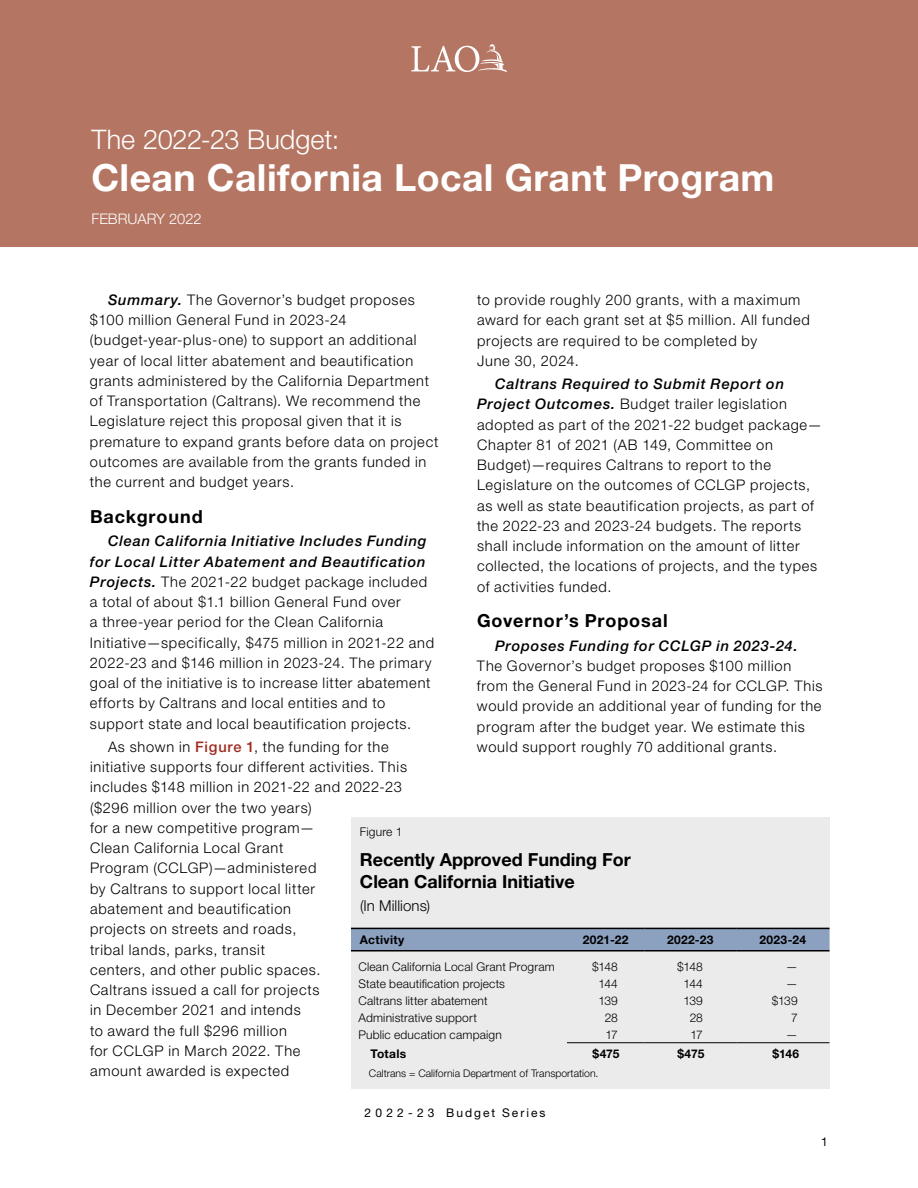
<style>
.page{position:relative;width:918px;height:1188px;background:#fff}
.page>*{position:absolute;margin:0;border:0;box-sizing:border-box;transform-origin:0 0}
.t1{font:700 37.5px "Helvetica Neue LT";letter-spacing:.01em;color:#fff}
.t2{font:300 27px "Helvetica Neue LT";color:#fff}
.t3{font:700 18px/21.6px "Helvetica Neue LT";color:#000}
.t4{font:700 18px "Helvetica Neue LT";letter-spacing:.05em;color:#000}
.t5{font:300 15px "Helvetica Neue LT";letter-spacing:.005em;color:#000}
.t6{font:300 14.7px/20.2px "Helvetica Neue LT";letter-spacing:.05em;color:#000}
.t7{font:italic 500 14.7px "Helvetica Neue LT";letter-spacing:.055em;color:#000}
.t8{font:300 14.7px "Helvetica Neue LT";letter-spacing:-.005em;color:#fff}
.t9{font:300 12px "Helvetica Neue LT";letter-spacing:.015em;color:#000}
.t10{font:700 12px "Helvetica Neue LT";letter-spacing:.025em;color:#000}
.t11{font:12px "Helvetica Neue LT";letter-spacing:.165em;color:#000}
.t12{font:300 10.5px "Helvetica Neue LT";color:#000}
.s1{font-weight:500;font-style:italic}
.s2{font-weight:500;color:#a02b22}
</style>
<div class="page">
<div style="left:351px;top:817px;width:479px;height:272px;background:#ebebec"></div>
<div style="left:351px;top:928px;width:479px;height:23px;background:#8ca0bf"></div>
<hr style="left:351px;top:928px;width:216px;height:1px;background:#000">
<hr style="left:567px;top:928px;width:77px;height:1px;background:#000">
<hr style="left:644px;top:928px;width:92px;height:1px;background:#000">
<hr style="left:736px;top:928px;width:93px;height:1px;background:#000">
<hr style="left:567px;top:1042px;width:77px;height:1px;background:#000">
<hr style="left:644px;top:1042px;width:92px;height:1px;background:#000">
<hr style="left:736px;top:1042px;width:93px;height:1px;background:#000">
<hr style="left:351px;top:950px;width:216px;height:2px;background:#000">
<hr style="left:567px;top:950px;width:77px;height:2px;background:#000">
<hr style="left:644px;top:950px;width:92px;height:2px;background:#000">
<hr style="left:736px;top:950px;width:93px;height:2px;background:#000">
<div style="left:0;top:0;width:918px;height:247px;background:#b47562"></div>
<svg style="left:411px;top:44px;width:96px;height:28px"></svg>
<h2 class="t2" style="left:92px;top:123px;width:249px">The 2022-23 Budget:</h2>
<h1 class="t1" style="left:92px;top:155px;width:685px">Clean California Local Grant Program</h1>
<p class="t8" style="left:92px;top:210px;width:112px">FEBRUARY 2022</p>
<p class="t6" style="left:90px;top:289px;width:350px;text-indent:18px"><span class="s1">Summary.</span> The Governor’s budget proposes $100 million General Fund in 2023-24 (budget-year-plus-one) to support an additional year of local litter abatement and beautification grants administered by the California Department of Transportation (Caltrans). We recommend the Legislature reject this proposal given that it is premature to expand grants before data on project outcomes are available from the grants funded in the current and budget years.</p>
<p class="t4" style="left:90px;top:506px;width:114px">Background</p>
<p class="t6" style="left:90px;top:531px;width:346px;text-indent:18px"><span class="s1">Clean California Initiative Includes Funding for Local Litter Abatement and Beautification Projects.</span> The 2021-22 budget package included a total of about $1.1 billion General Fund over<br>a three-year period for the Clean California Initiative—specifically, $475 million in 2021-22 and 2022-23 and $146 million in 2023-24. The primary goal of the initiative is to increase litter abatement efforts by Caltrans and local entities and to support state and local beautification projects.</p>
<p class="t6" style="left:90px;top:736px;width:319px;text-indent:18px">As shown in <span class="s2">Figure 1</span>, the funding for the initiative supports four different activities. This includes $148 million in 2021-22 and 2022-23 ($296 million over the two years)<br>for a new competitive program—<br>Clean California Local Grant<br>Program (CCLGP)—administered<br>by Caltrans to support local litter<br>abatement and beautification<br>projects on streets and roads,<br>tribal lands, parks, transit<br>centers, and other public spaces.<br>Caltrans issued a call for projects<br>in December 2021 and intends<br>to award the full $296 million<br>for CCLGP in March 2022. The<br>amount awarded is expected</p>
<p class="t6" style="left:477px;top:289px;width:334px">to provide roughly 200 grants, with a maximum award for each grant set at $5 million. All funded projects are required to be completed by<br>June 30, 2024.</p>
<p class="t6" style="left:477px;top:373px;width:347px;text-indent:18px"><span class="s1">Caltrans Required to Submit Report on Project Outcomes.</span> Budget trailer legislation adopted as part of the 2021-22 budget package— Chapter 81 of 2021 (AB 149, Committee on Budget)—requires Caltrans to report to the Legislature on the outcomes of CCLGP projects, as well as state beautification projects, as part of the 2022-23 and 2023-24 budgets. The reports shall include information on the amount of litter collected, the locations of projects, and the types of activities funded.</p>
<p class="t4" style="left:477px;top:610px;width:192px">Governor’s Proposal</p>
<p class="t7" style="left:495px;top:637px;width:304px">Proposes Funding for CCLGP in 2023-24.</p>
<p class="t6" style="left:477px;top:655px;width:347px">The Governor’s budget proposes $100 million from the General Fund in 2023-24 for CCLGP. This would provide an additional year of funding for the program after the budget year. We estimate this would support roughly 70 additional grants.</p>
<p class="t9" style="left:360px;top:824px;width:44px">Figure 1</p>
<p class="t3" style="left:360px;top:849px;width:272px">Recently Approved Funding For<br>Clean California Initiative</p>
<p class="t5" style="left:360px;top:896px;width:72px">(In Millions)</p>
<p class="t10" style="left:360px;top:933px;width:46px">Activity</p>
<p class="t10" style="left:583px;top:933px;width:47px">2021-22</p>
<p class="t10" style="left:667px;top:933px;width:48px">2022-23</p>
<p class="t10" style="left:759px;top:933px;width:48px">2023-24</p>
<p class="t9" style="left:358px;top:959px;width:198px">Clean California Local Grant Program</p>
<p class="t9" style="left:592px;top:959px;width:27px">$148</p>
<p class="t9" style="left:677px;top:959px;width:27px">$148</p>
<p class="t9" style="left:786px;top:959px;width:13px">—</p>
<p class="t9" style="left:358px;top:976px;width:148px">State beautification projects</p>
<p class="t9" style="left:599px;top:976px;width:21px">144</p>
<p class="t9" style="left:683px;top:976px;width:21px">144</p>
<p class="t9" style="left:786px;top:976px;width:13px">—</p>
<p class="t9" style="left:358px;top:993px;width:131px">Caltrans litter abatement</p>
<p class="t9" style="left:598px;top:993px;width:21px">139</p>
<p class="t9" style="left:683px;top:993px;width:21px">139</p>
<p class="t9" style="left:772px;top:993px;width:27px">$139</p>
<p class="t9" style="left:358px;top:1010px;width:120px">Administrative support</p>
<p class="t9" style="left:605px;top:1010px;width:15px">28</p>
<p class="t9" style="left:690px;top:1010px;width:15px">28</p>
<p class="t9" style="left:791px;top:1010px;width:8px">7</p>
<p class="t9" style="left:358px;top:1027px;width:145px">Public education campaign</p>
<p class="t9" style="left:606px;top:1027px;width:14px">17</p>
<p class="t9" style="left:690px;top:1027px;width:14px">17</p>
<p class="t9" style="left:786px;top:1027px;width:13px">—</p>
<p class="t10" style="left:370px;top:1046px;width:37px">Totals</p>
<p class="t10" style="left:592px;top:1046px;width:28px">$475</p>
<p class="t10" style="left:677px;top:1046px;width:28px">$475</p>
<p class="t10" style="left:772px;top:1046px;width:28px">$146</p>
<p class="t12" style="left:369px;top:1067px;width:231px">Caltrans = California Department of Transportation.</p>
<p class="t11" style="left:365px;top:1106px;width:182px">2 0 2 2 - 2 3 Budget Series</p>
<p class="t11" style="left:821px;top:1134px;width:8px">1</p>
</div>
